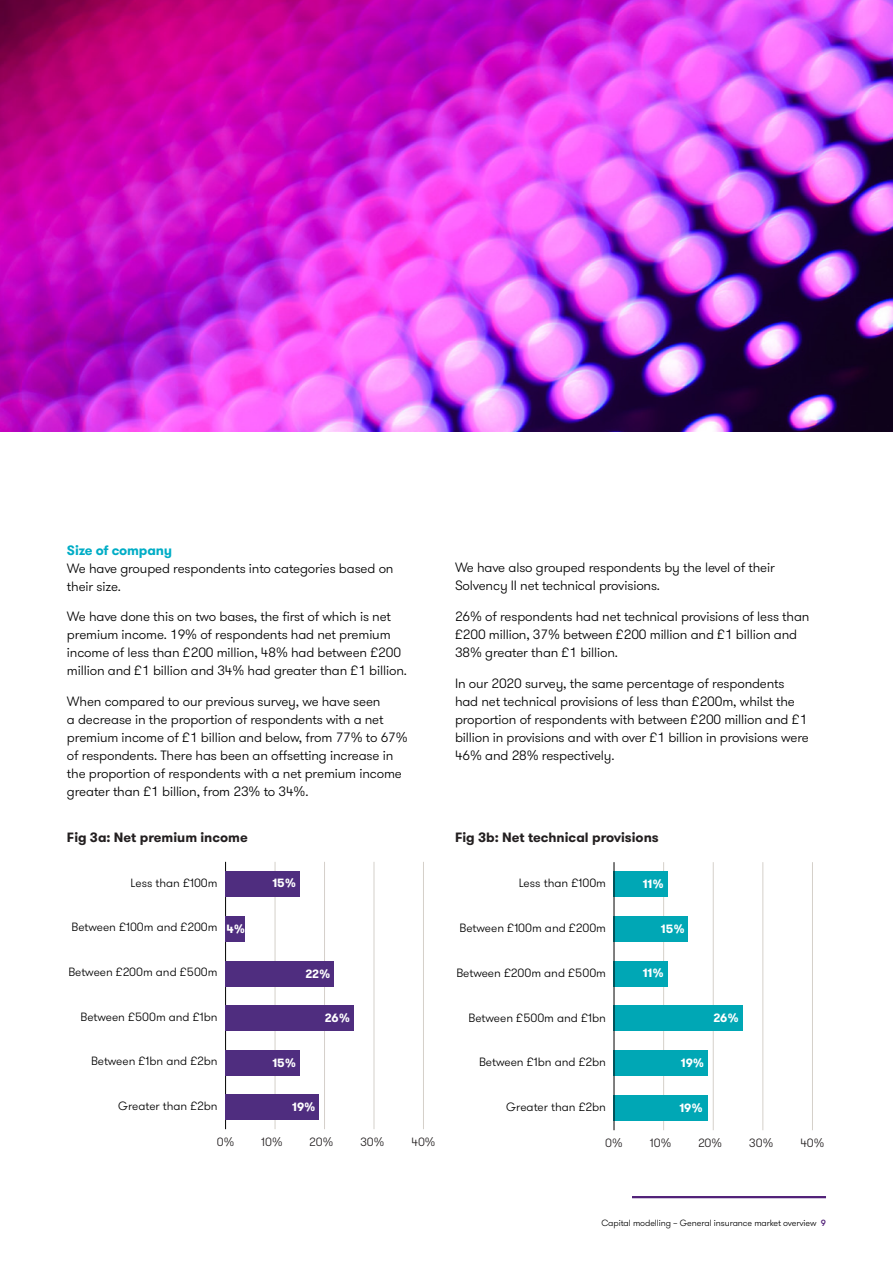
<style>
.page{position:relative;width:893px;height:1263px;background:#fff}
.page>*{position:absolute;margin:0;border:0;box-sizing:border-box;transform-origin:0 0}
.t1{font:300 13.5px/18px "GT Walsheim Pro";letter-spacing:-.01em;color:#000}
.t2{font:700 13.5px "GT Walsheim Pro";color:#231f20}
.t3{font:700 13.5px "GT Walsheim Pro";letter-spacing:-.01em;color:#00adc6}
.t4{font:300 12px "GT Walsheim Pro";color:#000}
.t5{font:700 12px "GT Walsheim Pro";color:#fff}
.t6{font:300 12px "GT Walsheim Pro";color:#231f20}
.t7{font:300 9px "GT Walsheim Pro";letter-spacing:-.01em;color:#000}
.s1{font-weight:500;color:#512178}
</style>
<div class="page">
<hr style="left:632px;top:1196px;width:194px;height:2px;background:#512178">
<img style="left:0;top:0;width:893px;height:432px">
<hr style="left:275px;top:862px;width:1px;height:267px;background:#d5d0ca">
<hr style="left:324px;top:862px;width:1px;height:267px;background:#d5d0ca">
<hr style="left:374px;top:862px;width:1px;height:267px;background:#d5d0ca">
<hr style="left:423px;top:862px;width:1px;height:267px;background:#d5d0ca">
<hr style="left:225px;top:862px;width:1px;height:267px;background:#000">
<div style="left:226px;top:871px;width:74px;height:25px;background:#4f2d7f"></div>
<div style="left:226px;top:916px;width:19px;height:26px;background:#4f2d7f"></div>
<div style="left:226px;top:961px;width:108px;height:26px;background:#4f2d7f"></div>
<div style="left:226px;top:1006px;width:128px;height:25px;background:#4f2d7f"></div>
<div style="left:226px;top:1050px;width:74px;height:25px;background:#4f2d7f"></div>
<div style="left:226px;top:1094px;width:93px;height:26px;background:#4f2d7f"></div>
<hr style="left:663px;top:862px;width:1px;height:268px;background:#d5d0ca">
<hr style="left:713px;top:862px;width:1px;height:268px;background:#d5d0ca">
<hr style="left:762px;top:862px;width:1px;height:268px;background:#d5d0ca">
<hr style="left:812px;top:862px;width:1px;height:268px;background:#d5d0ca">
<div style="left:614px;top:871px;width:54px;height:26px;background:#00a7b5"></div>
<div style="left:614px;top:916px;width:74px;height:25px;background:#00a7b5"></div>
<div style="left:614px;top:961px;width:54px;height:25px;background:#00a7b5"></div>
<div style="left:614px;top:1005px;width:129px;height:26px;background:#00a7b5"></div>
<div style="left:614px;top:1050px;width:94px;height:26px;background:#00a7b5"></div>
<div style="left:614px;top:1095px;width:94px;height:26px;background:#00a7b5"></div>
<hr style="left:614px;top:862px;width:1px;height:268px;background:#000">
<p class="t3" style="left:67px;top:541px;width:107px">Size of company</p>
<p class="t1" style="left:67px;top:559px;width:328px">We have grouped respondents into categories based on their size.</p>
<p class="t1" style="left:67px;top:608px;width:341px">We have done this on two bases, the first of which is net premium income. 19% of respondents had net premium income of less than £200 million, 48% had between £200 million and £1 billion and 34% had greater than £1 billion.</p>
<p class="t1" style="left:67px;top:693px;width:342px">When compared to our previous survey, we have seen<br>a decrease in the proportion of respondents with a net premium income of £1 billion and below, from 77% to 67% of respondents. There has been an offsetting increase in the proportion of respondents with a net premium income greater than £1 billion, from 23% to 34%.</p>
<p class="t1" style="left:455px;top:559px;width:321px">We have also grouped respondents by the level of their<br>Solvency II net technical provisions.</p>
<p class="t1" style="left:455px;top:608px;width:356px">26% of respondents had net technical provisions of less than £200 million, 37% between £200 million and £1 billion and<br>38% greater than £1 billion.</p>
<p class="t1" style="left:455px;top:675px;width:355px">In our 2020 survey, the same percentage of respondents had net technical provisions of less than £200m, whilst the proportion of respondents with between £200 million and £1 billion in provisions and with over £1 billion in provisions were 46% and 28% respectively.</p>
<p class="t2" style="left:67px;top:829px;width:182px">Fig 3a: Net premium income</p>
<p class="t2" style="left:455px;top:829px;width:205px">Fig 3b: Net technical provisions</p>
<p class="t4" style="left:131px;top:875px;width:88px">Less than £100m</p>
<p class="t5" style="left:272px;top:875px;width:25px">15%</p>
<p class="t4" style="left:519px;top:875px;width:89px">Less than £100m</p>
<p class="t5" style="left:643px;top:876px;width:23px">11%</p>
<p class="t4" style="left:72px;top:919px;width:148px">Between £100m and £200m</p>
<p class="t5" style="left:227px;top:921px;width:20px">4%</p>
<p class="t4" style="left:460px;top:920px;width:148px">Between £100m and £200m</p>
<p class="t5" style="left:661px;top:920px;width:25px">15%</p>
<p class="t4" style="left:68px;top:964px;width:151px">Between £200m and £500m</p>
<p class="t5" style="left:305px;top:966px;width:27px">22%</p>
<p class="t4" style="left:456px;top:965px;width:151px">Between £200m and £500m</p>
<p class="t5" style="left:643px;top:965px;width:23px">11%</p>
<p class="t4" style="left:81px;top:1009px;width:139px">Between £500m and £1bn</p>
<p class="t5" style="left:325px;top:1010px;width:27px">26%</p>
<p class="t4" style="left:469px;top:1010px;width:139px">Between £500m and £1bn</p>
<p class="t5" style="left:713px;top:1010px;width:27px">26%</p>
<p class="t4" style="left:91px;top:1054px;width:128px">Between £1bn and £2bn</p>
<p class="t4" style="left:118px;top:1098px;width:101px">Greater than £2bn</p>
<p class="t5" style="left:272px;top:1055px;width:25px">15%</p>
<p class="t5" style="left:292px;top:1099px;width:25px">19%</p>
<p class="t4" style="left:479px;top:1054px;width:128px">Between £1bn and £2bn</p>
<p class="t4" style="left:506px;top:1099px;width:101px">Greater than £2bn</p>
<p class="t5" style="left:681px;top:1055px;width:25px">19%</p>
<p class="t5" style="left:679px;top:1100px;width:25px">19%</p>
<p class="t6" style="left:217px;top:1134px;width:19px">0%</p>
<p class="t6" style="left:261px;top:1134px;width:23px">10%</p>
<p class="t6" style="left:310px;top:1134px;width:25px">20%</p>
<p class="t6" style="left:360px;top:1134px;width:26px">30%</p>
<p class="t6" style="left:411px;top:1134px;width:26px">40%</p>
<p class="t6" style="left:605px;top:1135px;width:19px">0%</p>
<p class="t6" style="left:650px;top:1135px;width:23px">10%</p>
<p class="t6" style="left:698px;top:1135px;width:25px">20%</p>
<p class="t6" style="left:749px;top:1135px;width:26px">30%</p>
<p class="t6" style="left:800px;top:1135px;width:26px">40%</p>
<p class="t7" style="left:601px;top:1217px;width:226px">Capital modelling – General insurance market overview <span class="s1">9</span></p>
</div>
